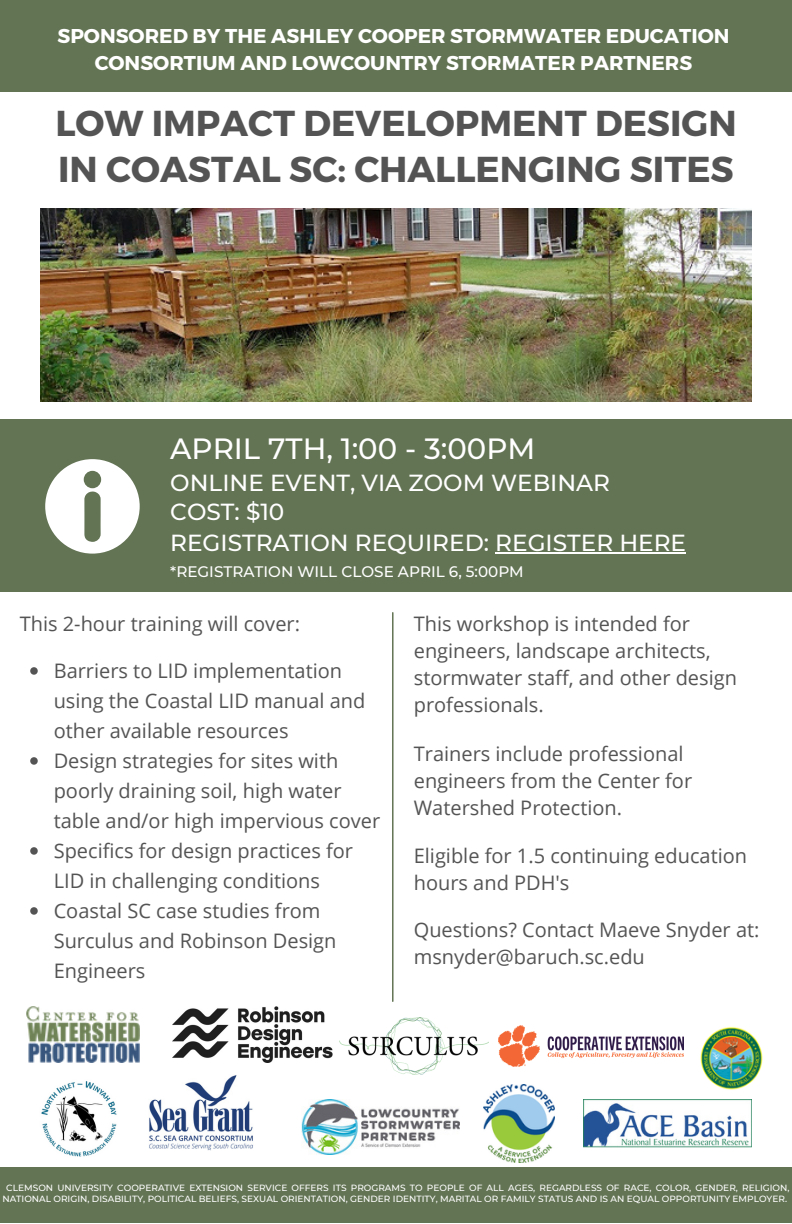
<style>
.page{position:relative;width:792px;height:1224px;background:#fff}
.page>*{position:absolute;margin:0;border:0;box-sizing:border-box;transform-origin:0 0}
.t1{font:700 36px/46.4px "Montserrat";color:#545454}
.t2{font:500 29.2px "Montserrat";color:#fff}
.t3{font:500 23.2px "Montserrat";color:#fff}
.t4{font:20px/30px "Open Sans";color:#545454}
.t5{font:700 20px/27px "Montserrat";color:#fff;text-align:center}
.t6{font:500 15.2px "Montserrat";color:#fff}
.t7{font:500 9px/11.2px "Montserrat";color:#fff;text-align:center}
</style>
<div class="page">
<div style="left:0;top:0;width:792px;height:92px;background:#637454"></div>
<div style="left:0;top:420px;width:792px;height:172px;background:#637454"></div>
<img style="left:40px;top:208px;width:711px;height:194px">
<img style="left:41px;top:1081px;width:76px;height:76px">
<img style="left:583px;top:1099px;width:168px;height:48px">
<img style="left:484px;top:1084px;width:70px;height:78px">
<img style="left:149px;top:1075px;width:104px;height:76px">
<div style="left:0;top:1168px;width:792px;height:55px;background:#637454"></div>
<img style="left:302px;top:1099px;width:157px;height:56px">
<hr style="left:392px;top:613px;width:2px;height:388px;background:#637454">
<svg style="left:30px;top:667px;width:8px;height:8px"></svg>
<svg style="left:30px;top:757px;width:8px;height:8px"></svg>
<svg style="left:30px;top:847px;width:8px;height:8px"></svg>
<svg style="left:30px;top:907px;width:8px;height:8px"></svg>
<svg style="left:45px;top:459px;width:95px;height:95px"></svg>
<img style="left:340px;top:1018px;width:148px;height:57px">
<img style="left:172px;top:1007px;width:161px;height:55px">
<img style="left:27px;top:1007px;width:112px;height:55px">
<img style="left:499px;top:1026px;width:184px;height:40px">
<img style="left:694px;top:1026px;width:69px;height:79px">
<hr style="left:495px;top:553px;width:191px;height:1px;background:#fff">
<p class="t5" style="left:57px;top:21px;width:674px">SPONSORED BY THE ASHLEY COOPER STORMWATER EDUCATION<br>CONSORTIUM AND LOWCOUNTRY STORMATER PARTNERS</p>
<p class="t1" style="left:55px;top:98px;width:683px">LOW IMPACT DEVELOPMENT DESIGN<br>IN COASTAL SC: CHALLENGING SITES</p>
<p class="t2" style="left:170px;top:431px;width:367px">APRIL 7TH, 1:00 - 3:00PM</p>
<p class="t3" style="left:170px;top:468px;width:441px">ONLINE EVENT, VIA ZOOM WEBINAR</p>
<p class="t3" style="left:170px;top:497px;width:116px">COST: $10</p>
<p class="t3" style="left:170px;top:529px;width:517px">REGISTRATION REQUIRED: REGISTER HERE</p>
<p class="t6" style="left:170px;top:562px;width:355px">*REGISTRATION WILL CLOSE APRIL 6, 5:00PM</p>
<p class="t4" style="left:20px;top:608px;width:282px">This 2-hour training will cover:</p>
<p class="t4" style="left:414px;top:610px;width:325px;line-height:27px">This workshop is intended for engineers, landscape architects, stormwater staff, and other design professionals.</p>
<p class="t4" style="left:414px;top:740px;width:280px;line-height:27px">Trainers include professional engineers from the Center for<br>Watershed Protection.</p>
<p class="t4" style="left:414px;top:842px;width:335px;line-height:27px">Eligible for 1.5 continuing education hours and PDH's</p>
<p class="t4" style="left:414px;top:916px;width:347px;line-height:27px">Questions? Contact Maeve Snyder at: msnyder@baruch.sc.edu</p>
<p class="t4" style="left:54px;top:655px;width:313px">Barriers to LID implementation using the Coastal LID manual and other available resources</p>
<p class="t4" style="left:54px;top:745px;width:328px">Design strategies for sites with poorly draining soil, high water table and/or high impervious cover</p>
<p class="t4" style="left:54px;top:835px;width:301px">Specifics for design practices for<br>LID in challenging conditions</p>
<p class="t4" style="left:54px;top:895px;width:284px">Coastal SC case studies from<br>Surculus and Robinson Design<br>Engineers</p>
<p class="t7" style="left:2px;top:1182px;width:789px">CLEMSON UNIVERSITY COOPERATIVE EXTENSION SERVICE OFFERS ITS PROGRAMS TO PEOPLE OF ALL AGES, REGARDLESS OF RACE, COLOR, GENDER, RELIGION,<br>NATIONAL ORIGIN, DISABILITY, POLITICAL BELIEFS, SEXUAL ORIENTATION, GENDER IDENTITY, MARITAL OR FAMILY STATUS AND IS AN EQUAL OPPORTUNITY EMPLOYER.</p>
</div>
